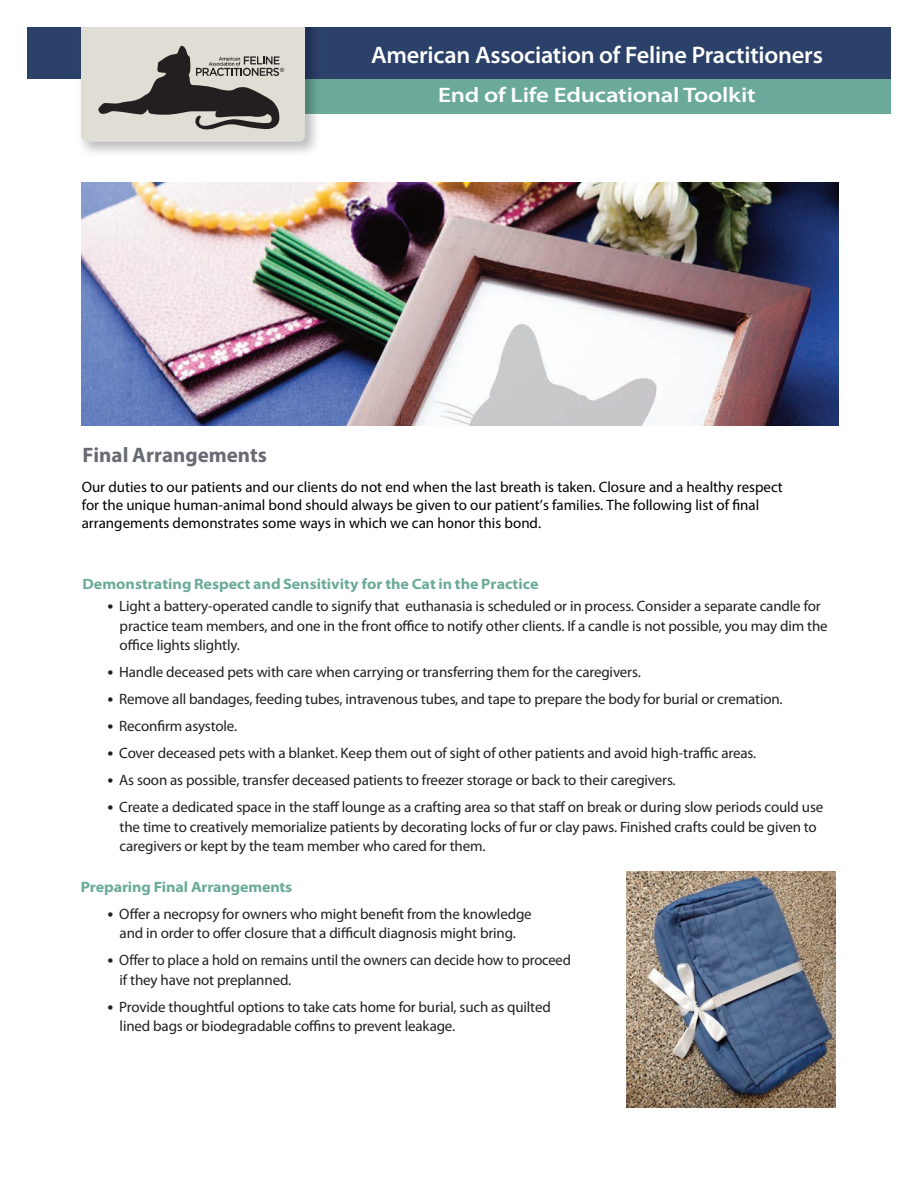
<style>
.page{position:relative;width:918px;height:1188px;background:#fff}
.page>*{position:absolute;margin:0;border:0;box-sizing:border-box;transform-origin:0 0}
.t1{font:600 semi-expanded 24px "Myriad Pro";letter-spacing:-.01em;color:#fff;scale:.94 1}
.t2{font:600 semi-expanded 21px "Myriad Pro";letter-spacing:-.01em;color:#fff;scale:1.1 1}
.t3{font:700 21px "Myriad Pro";color:#696b73}
.t4{font:15px/19.5px "Myriad Pro";letter-spacing:-.01em;color:#231f20}
.t5{font:15px/18px "Myriad Pro";color:#000}
.t6{font:700 semi-expanded 15px "Myriad Pro";color:#6baa9a}
.s1{font-size:21px}
</style>
<div class="page">
<div style="left:296px;top:72px;width:595px;height:42px;background:#6baa9a"></div>
<div style="left:27px;top:27px;width:864px;height:52px;background:#2b4169"></div>
<div style="left:81px;top:0;width:224px;height:142px;background:#e0ddd4;border-radius:6px"></div>
<svg style="left:98px;top:46px;width:186px;height:83px"></svg>
<div style="left:0;top:0;width:918px;height:27px;background:#fff"></div>
<img style="left:81px;top:183px;width:757px;height:242px">
<img style="left:626px;top:872px;width:209px;height:235px">
<h1 class="t1" style="left:371px;top:46px;width:482px">American Association of Feline Practitioners</h1>
<h2 class="t2" style="left:438px;top:87px;width:290px">End of Life Educational Toolkit</h2>
<h2 class="t3" style="left:82px;top:441px;width:186px">Final Arrangements</h2>
<p class="t5" style="left:82px;top:478px;width:703px">Our duties to our patients and our clients do not end when the last breath is taken. Closure and a healthy respect for the unique human-animal bond should always be given to our patient’s families. The following list of final arrangements demonstrates some ways in which we can honor this bond.</p>
<p class="t6" style="left:82px;top:578px;width:458px">Demonstrating Respect and Sensitivity for the Cat in the Practice</p>
<p class="t4" style="left:120px;top:598px;width:710px;text-indent:-12px"><span class="s1">•</span> Light a battery-operated candle to signify that euthanasia is scheduled or in process. Consider a separate candle for practice team members, and one in the front office to notify other clients. If a candle is not possible, you may dim the office lights slightly.</p>
<p class="t4" style="left:108px;top:664px;width:535px"><span class="s1">•</span> Handle deceased pets with care when carrying or transferring them for the caregivers.</p>
<p class="t4" style="left:108px;top:691px;width:677px"><span class="s1">•</span> Remove all bandages, feeding tubes, intravenous tubes, and tape to prepare the body for burial or cremation.</p>
<p class="t4" style="left:108px;top:718px;width:131px"><span class="s1">•</span> Reconfirm asystole.</p>
<p class="t4" style="left:108px;top:745px;width:650px"><span class="s1">•</span> Cover deceased pets with a blanket. Keep them out of sight of other patients and avoid high-traffic areas.</p>
<p class="t4" style="left:108px;top:772px;width:570px"><span class="s1">•</span> As soon as possible, transfer deceased patients to freezer storage or back to their caregivers.</p>
<p class="t4" style="left:120px;top:799px;width:705px;text-indent:-12px"><span class="s1">•</span> Create a dedicated space in the staff lounge as a crafting area so that staff on break or during slow periods could use the time to creatively memorialize patients by decorating locks of fur or clay paws. Finished crafts could be given to caregivers or kept by the team member who cared for them.</p>
<p class="t6" style="left:81px;top:881px;width:213px">Preparing Final Arrangements</p>
<p class="t4" style="left:108px;top:905px;width:426px;text-align:center"><span class="s1">•</span> Offer a necropsy for owners who might benefit from the knowledge and in order to offer closure that a difficult diagnosis might bring.</p>
<p class="t4" style="left:120px;top:952px;width:453px;text-indent:-12px"><span class="s1">•</span> Offer to place a hold on remains until the owners can decide how to proceed if they have not preplanned.</p>
<p class="t4" style="left:120px;top:998px;width:433px;text-indent:-12px"><span class="s1">•</span> Provide thoughtful options to take cats home for burial, such as quilted lined bags or biodegradable coffins to prevent leakage.</p>
</div>
